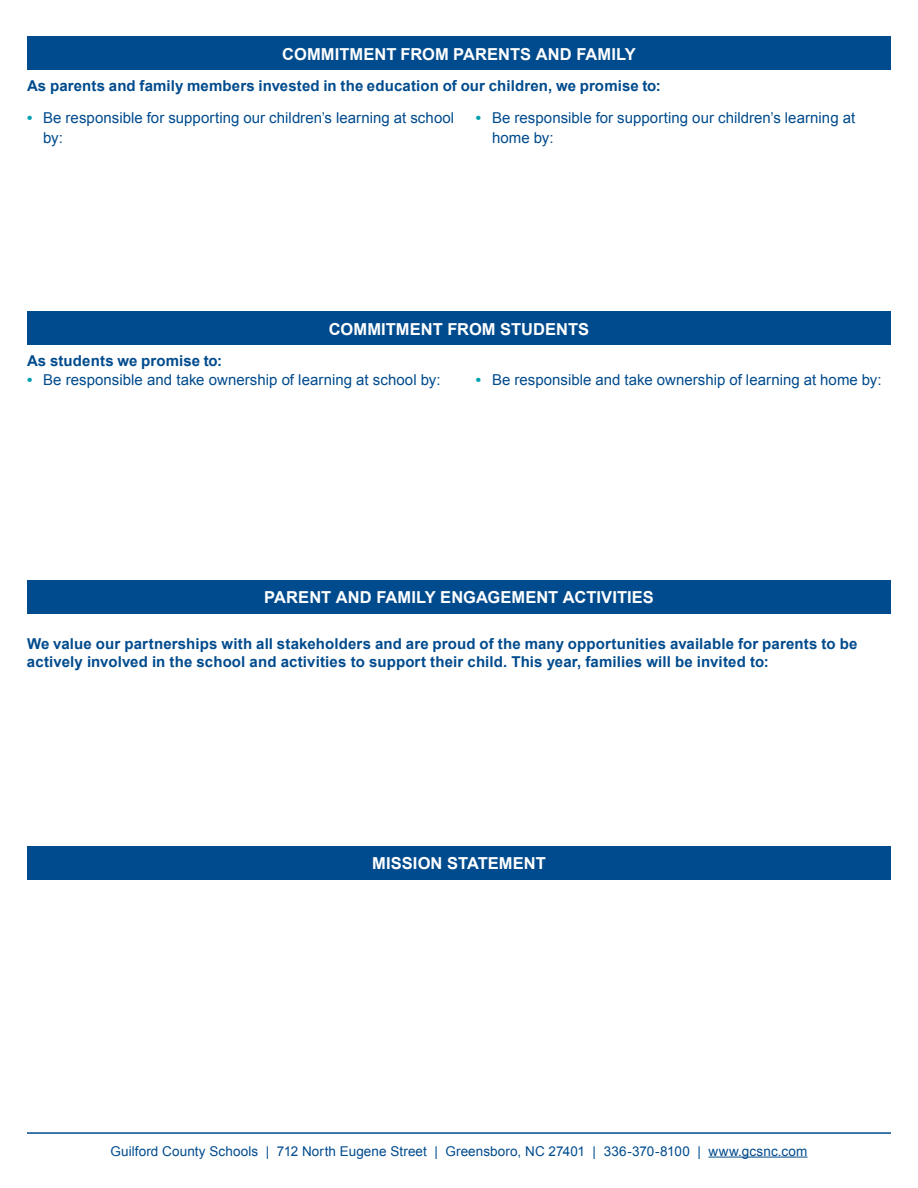
<style>
.page{position:relative;width:918px;height:1188px;background:#fff}
.page>*{position:absolute;margin:0;border:0;box-sizing:border-box;transform-origin:0 0}
.Subheader_Bar{font:700 16.5px "Arial";letter-spacing:.005em;color:#fff}
.Subheader_1{font:700 15px/18px "Arial";letter-spacing:.01em;color:#004b8d}
.t1{font:15px/19.5px "Arial";letter-spacing:.005em;color:#004b8d}
.Main_Paragraph{font:13.5px "Arial";letter-spacing:.01em;color:#004b8d}
.s1{font-weight:700;color:#00a0af}
</style>
<div class="page">
<div style="left:27px;top:37px;width:864px;height:33px;background:#004b8d"></div>
<div style="left:27px;top:312px;width:864px;height:33px;background:#004b8d"></div>
<div style="left:27px;top:580px;width:864px;height:33px;background:#004b8d"></div>
<div style="left:27px;top:846px;width:864px;height:33px;background:#004b8d"></div>
<hr style="left:708px;top:1157px;width:100px;height:1px;background:#004b8d">
<hr style="left:27px;top:1132px;width:864px;height:2px;background:#004b8d">
<p class="Subheader_Bar" style="left:282px;top:43px;width:355px">COMMITMENT FROM PARENTS AND FAMILY</p>
<p class="Subheader_1" style="left:27px;top:77px;width:635px">As parents and family members invested in the education of our children, we promise to:</p>
<p class="t1" style="left:43px;top:108px;width:413px;text-indent:-16px"><span class="s1">•</span> Be responsible for supporting our children’s learning at school by:</p>
<p class="t1" style="left:492px;top:108px;width:365px;text-indent:-16px"><span class="s1">•</span> Be responsible for supporting our children’s learning at home by:</p>
<p class="Subheader_Bar" style="left:329px;top:318px;width:262px">COMMITMENT FROM STUDENTS</p>
<p class="Subheader_1" style="left:27px;top:352px;width:197px">As students we promise to:</p>
<p class="t1" style="left:27px;top:370px;width:415px"><span class="s1">•</span> Be responsible and take ownership of learning at school by:</p>
<p class="t1" style="left:476px;top:370px;width:407px"><span class="s1">•</span> Be responsible and take ownership of learning at home by:</p>
<p class="Subheader_Bar" style="left:264px;top:586px;width:391px">PARENT AND FAMILY ENGAGEMENT ACTIVITIES</p>
<p class="Subheader_1" style="left:27px;top:635px;width:832px">We value our partnerships with all stakeholders and are proud of the many opportunities available for parents to be actively involved in the school and activities to support their child. This year, families will be invited to:</p>
<p class="Subheader_Bar" style="left:372px;top:852px;width:175px">MISSION STATEMENT</p>
<p class="Main_Paragraph" style="left:110px;top:1142px;width:699px">Guilford County Schools | 712 North Eugene Street | Greensboro, NC 27401 | 336-370-8100 | www.gcsnc.com</p>
</div>
